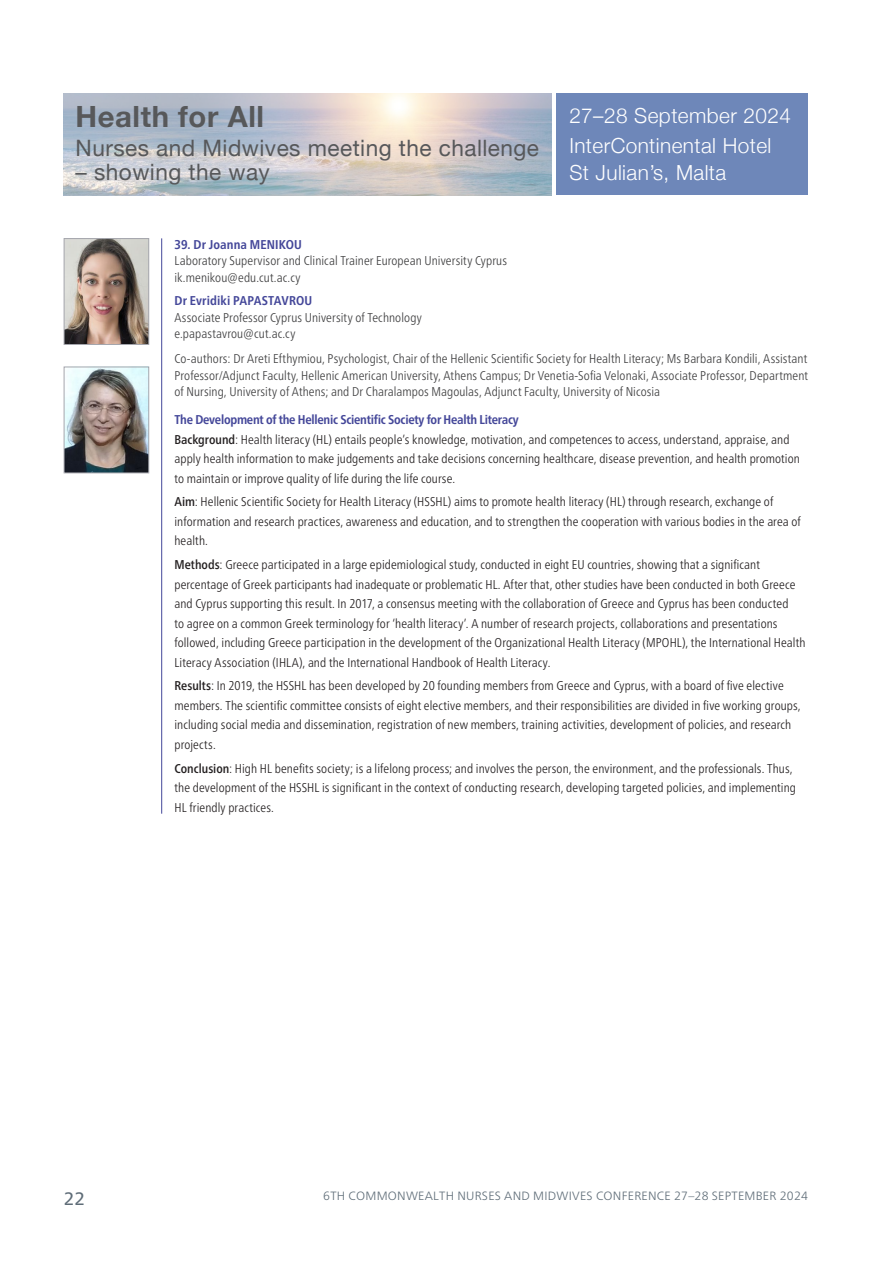
<style>
.page{position:relative;width:893px;height:1263px;background:#fff}
.page>*{position:absolute;margin:0;border:0;box-sizing:border-box;transform-origin:0 0}
.t1{font:700 29.25px "Helvetica Neue";letter-spacing:.02em;color:#57585a}
.t2{font:22.65px "Helvetica Neue";letter-spacing:.02em;color:#57585a}
.t3{font:300 20.85px/29.5px "Helvetica Neue";letter-spacing:.02em;color:#fff}
.t4{font:18px "Frutiger Neue LT";color:#5e6c77}
.t5{font:300 condensed 12.75px/19.5px "Frutiger Neue LT";letter-spacing:.01em;color:#231f20}
.t6{font:300 condensed 12.75px/16.5px "Frutiger Neue LT";letter-spacing:.01em;color:#3e3e3f}
.t7{font:700 condensed 12.75px "Frutiger Neue LT";letter-spacing:.01em;color:#444799}
.t8{font:300 12px "Frutiger Neue LT";letter-spacing:.02em;color:#5e6c77}
.s1{font-weight:700;color:#444799}
.s2{font-weight:500}
</style>
<div class="page">
<div style="left:557px;top:94px;width:251px;height:101px;background:#6e87b9"></div>
<img style="left:64px;top:94px;width:487px;height:101px">
<hr style="left:161px;top:238px;width:1px;height:576px;background:#444799">
<img style="left:66px;top:240px;width:81px;height:103px">
<div style="left:64px;top:238px;width:85px;height:107px;border:1px solid #a5a6ad"></div>
<img style="left:66px;top:369px;width:81px;height:102px">
<div style="left:64px;top:367px;width:85px;height:106px;border:1px solid #a5a6ad"></div>
<h1 class="t1" style="left:76px;top:94px;width:190px">Health for All</h1>
<h2 class="t2" style="left:76px;top:131px;width:465px">Nurses and Midwives meeting the challenge</h2>
<h2 class="t2" style="left:76px;top:155px;width:196px">– showing the way</h2>
<h3 class="t3" style="left:569px;top:100px;width:223px">27–28 September 2024<br>InterContinental Hotel</h3>
<h3 class="t3" style="left:569px;top:156px;width:158px">St Julian’s, Malta</h3>
<p class="t7" style="left:174px;top:237px;width:129px">39. Dr Joanna MENIKOU</p>
<p class="t6" style="left:174px;top:252px;width:334px">Laboratory Supervisor and Clinical Trainer European University Cyprus ik.menikou@edu.cut.ac.cy</p>
<p class="t7" style="left:174px;top:293px;width:139px">Dr Evridiki PAPASTAVROU</p>
<p class="t6" style="left:174px;top:309px;width:249px">Associate Professor Cyprus University of Technology e.papastavrou@cut.ac.cy</p>
<p class="t6" style="left:174px;top:350px;width:635px;text-align:justify">Co-authors: Dr Areti Efthymiou, Psychologist, Chair of the Hellenic Scientific Society for Health Literacy; Ms Barbara Kondili, Assistant Professor/Adjunct Faculty, Hellenic American University, Athens Campus; Dr Venetia-Sofia Velonaki, Associate Professor, Department of Nursing, University of Athens; and Dr Charalampos Magoulas, Adjunct Faculty, University of Nicosia</p>
<p class="t5" style="left:174px;top:410px;width:627px"><span class="s1">The Development of the Hellenic Scientific Society for Health Literacy<br></span><span class="s2">Background</span>: Health literacy (HL) entails people’s knowledge, motivation, and competences to access, understand, appraise, and apply health information to make judgements and take decisions concerning healthcare, disease prevention, and health promotion to maintain or improve quality of life during the life course.</p>
<p class="t5" style="left:174px;top:492px;width:628px"><span class="s2">Aim</span>: Hellenic Scientific Society for Health Literacy (HSSHL) aims to promote health literacy (HL) through research, exchange of information and research practices, awareness and education, and to strengthen the cooperation with various bodies in the area of health.</p>
<p class="t5" style="left:174px;top:555px;width:633px"><span class="s2">Methods</span>: Greece participated in a large epidemiological study, conducted in eight EU countries, showing that a significant percentage of Greek participants had inadequate or problematic HL. After that, other studies have been conducted in both Greece and Cyprus supporting this result. In 2017, a consensus meeting with the collaboration of Greece and Cyprus has been conducted<br>to agree on a common Greek terminology for ‘health literacy’. A number of research projects, collaborations and presentations followed, including Greece participation in the development of the Organizational Health Literacy (MPOHL), the International Health Literacy Association (IHLA), and the International Handbook of Health Literacy.</p>
<p class="t5" style="left:174px;top:676px;width:628px"><span class="s2">Results</span>: In 2019, the HSSHL has been developed by 20 founding members from Greece and Cyprus, with a board of five elective members. The scientific committee consists of eight elective members, and their responsibilities are divided in five working groups, including social media and dissemination, registration of new members, training activities, development of policies, and research projects.</p>
<p class="t5" style="left:174px;top:758px;width:623px"><span class="s2">Conclusion</span>: High HL benefits society; is a lifelong process; and involves the person, the environment, and the professionals. Thus, the development of the HSSHL is significant in the context of conducting research, developing targeted policies, and implementing<br>HL friendly practices.</p>
<h3 class="t4" style="left:64px;top:1188px;width:22px">22</h3>
<p class="t8" style="left:323px;top:1189px;width:486px">6TH COMMONWEALTH NURSES AND MIDWIVES CONFERENCE 27–28 SEPTEMBER 2024</p>
</div>
